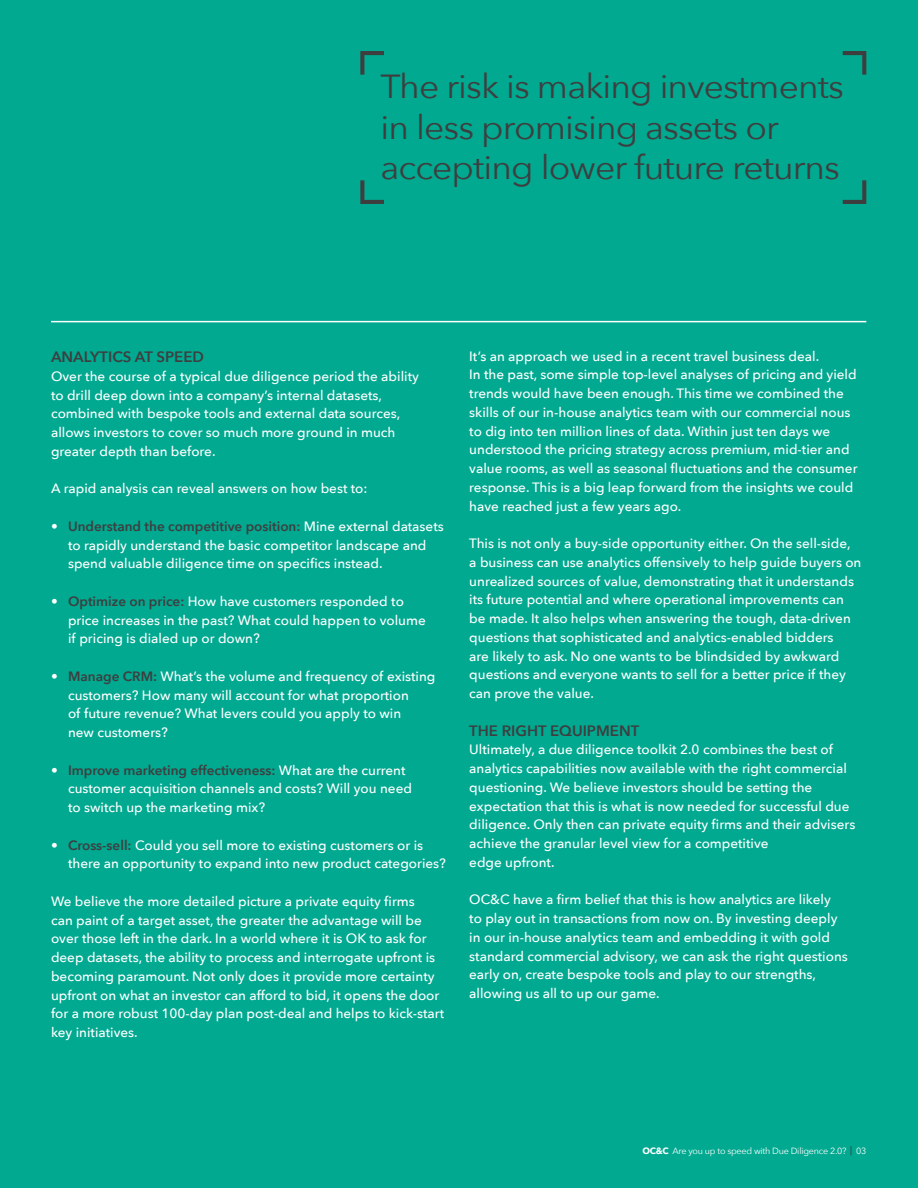
<style>
.page{position:relative;width:918px;height:1188px;background:#00a990}
.page>*{position:absolute;margin:0;border:0;box-sizing:border-box;transform-origin:0 0}
.Frame_Quote_1{font:33.3px/40.5px "Avenir Next";letter-spacing:-.025em;color:#3e3e3f;scale:1.06 1}
.B_Head{font:600 15px "Avenir Next";color:#3e3e3f}
.Body_copy{font:500 13.5px/18.8px "Avenir Next";color:#fff}
.t1{font:9px "Avenir Next";letter-spacing:-.025em;color:#fff}
.s1{font-weight:600;color:#3e3e3f}
.s2{font-weight:700}
</style>
<div class="page">
<hr style="left:0;top:0;width:1px;height:1188px;background:#3e3e3f">
<hr style="left:51px;top:321px;width:815px;height:1px;background:#fff">
<svg style="left:360px;top:51px;width:24px;height:24px"></svg>
<svg style="left:843px;top:51px;width:23px;height:24px"></svg>
<svg style="left:360px;top:180px;width:24px;height:24px"></svg>
<svg style="left:843px;top:180px;width:23px;height:24px"></svg>
<p class="Frame_Quote_1" style="left:381px;top:65px;width:439px">The risk is making investments in less promising assets or accepting lower future returns</p>
<p class="B_Head" style="left:51px;top:344px;width:154px">ANALYTICS AT SPEED</p>
<p class="Body_copy" style="left:51px;top:366px;width:369px">Over the course of a typical due diligence period the ability to drill deep down into a company’s internal datasets, combined with bespoke tools and external data sources, allows investors to cover so much more ground in much greater depth than before.</p>
<p class="Body_copy" style="left:51px;top:479px;width:318px">A rapid analysis can reveal answers on how best to:</p>
<p class="Body_copy" style="left:68px;top:516px;width:377px;text-indent:-17px">• <span class="s1">Understand the competitive position:</span> Mine external datasets to rapidly understand the basic competitor landscape and spend valuable diligence time on specifics instead.</p>
<p class="Body_copy" style="left:68px;top:591px;width:359px;text-indent:-17px">• <span class="s1">Optimize on price:</span> How have customers responded to price increases in the past? What could happen to volume if pricing is dialed up or down?</p>
<p class="Body_copy" style="left:68px;top:666px;width:369px;text-indent:-17px">• <span class="s1">Manage CRM:</span> What’s the volume and frequency of existing customers? How many will account for what proportion<br>of future revenue? What levers could you apply to win<br>new customers?</p>
<p class="Body_copy" style="left:68px;top:760px;width:345px;text-indent:-17px">• <span class="s1">Improve marketing effectiveness:</span> What are the current customer acquisition channels and costs? Will you need to switch up the marketing mix?</p>
<p class="Body_copy" style="left:68px;top:835px;width:379px;text-indent:-17px">• <span class="s1">Cross-sell:</span> Could you sell more to existing customers or is there an opportunity to expand into new product categories?</p>
<p class="Body_copy" style="left:51px;top:891px;width:395px">We believe the more detailed picture a private equity firms<br>can paint of a target asset, the greater the advantage will be over those left in the dark. In a world where it is OK to ask for deep datasets, the ability to process and interrogate upfront is becoming paramount. Not only does it provide more certainty upfront on what an investor can afford to bid, it opens the door for a more robust 100-day plan post-deal and helps to kick-start key initiatives.</p>
<p class="Body_copy" style="left:469px;top:346px;width:390px">It’s an approach we used in a recent travel business deal.<br>In the past, some simple top-level analyses of pricing and yield trends would have been enough. This time we combined the skills of our in-house analytics team with our commercial nous to dig into ten million lines of data. Within just ten days we understood the pricing strategy across premium, mid-tier and value rooms, as well as seasonal fluctuations and the consumer response. This is a big leap forward from the insights we could have reached just a few years ago.</p>
<p class="Body_copy" style="left:469px;top:534px;width:394px">This is not only a buy-side opportunity either. On the sell-side,<br>a business can use analytics offensively to help guide buyers on unrealized sources of value, demonstrating that it understands its future potential and where operational improvements can be made. It also helps when answering the tough, data-driven questions that sophisticated and analytics-enabled bidders<br>are likely to ask. No one wants to be blindsided by awkward questions and everyone wants to sell for a better price if they can prove the value.</p>
<p class="B_Head" style="left:469px;top:718px;width:171px">THE RIGHT EQUIPMENT</p>
<p class="Body_copy" style="left:469px;top:740px;width:388px">Ultimately, a due diligence toolkit 2.0 combines the best of analytics capabilities now available with the right commercial questioning. We believe investors should be setting the expectation that this is what is now needed for successful due diligence. Only then can private equity firms and their advisers achieve the granular level view for a competitive<br>edge upfront.</p>
<p class="Body_copy" style="left:469px;top:890px;width:380px">OC&amp;C have a firm belief that this is how analytics are likely<br>to play out in transactions from now on. By investing deeply in our in-house analytics team and embedding it with gold standard commercial advisory, we can ask the right questions early on, create bespoke tools and play to our strengths, allowing us all to up our game.</p>
<p class="t1" style="left:642px;top:1144px;width:225px"><span class="s2">OC&amp;C</span> Are you up to speed with Due Diligence 2.0? <sup>|</sup> 03</p>
</div>
